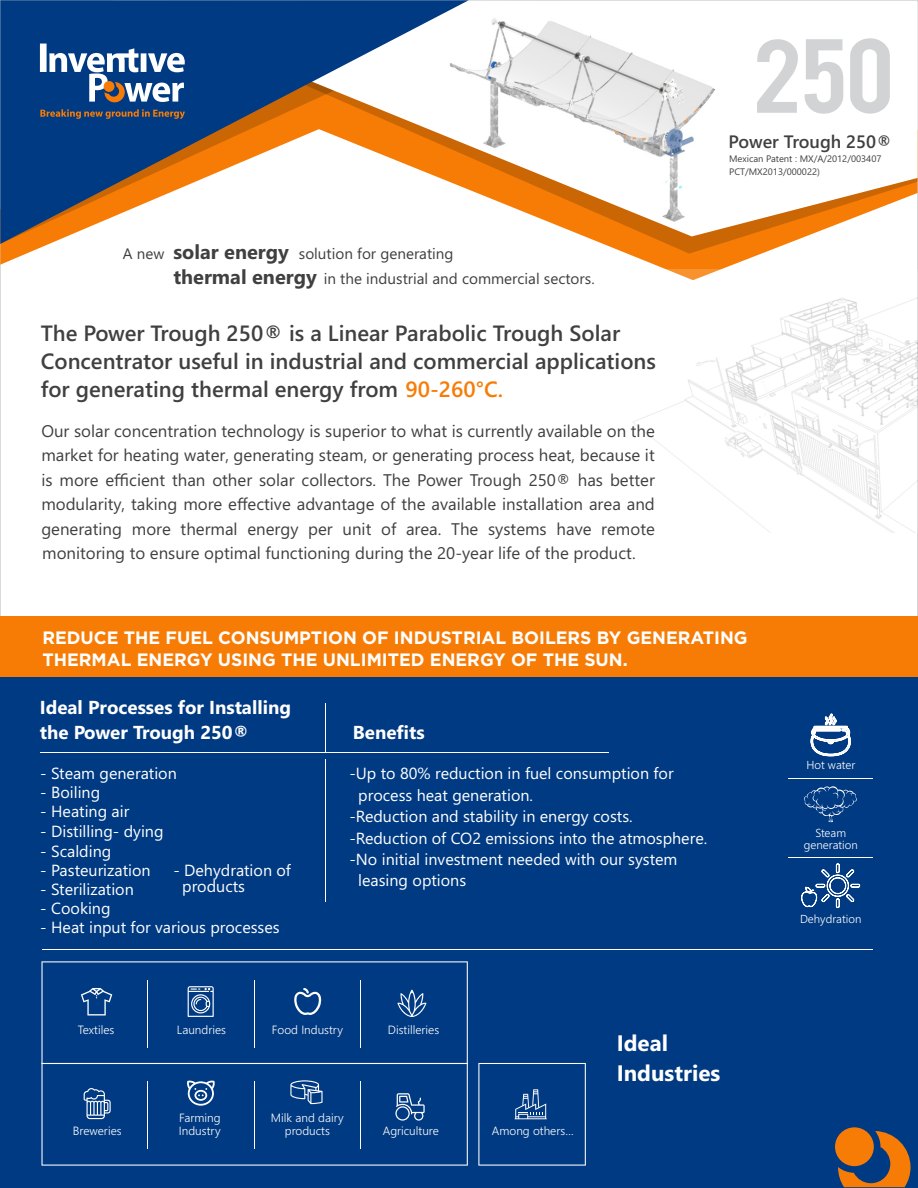
<style>
.page{position:relative;width:918px;height:1188px;background:#fff}
.page>*{position:absolute;margin:0;border:0;box-sizing:border-box;transform-origin:0 0}
.t1{font:82.65px "Bebas";color:#d1d3d4;scale:1.13 1}
.t2{font:700 22.35px/29.7px "Segoe UI";color:#fff}
.t3{font:600 22.05px/27.9px "Segoe UI";color:#404041}
.t4{font:700 19.95px "Segoe UI";color:#404041}
.t5{font:700 18.75px/24.9px "Segoe UI";color:#fff}
.t6{font:600 18px "Segoe UI";color:#404041}
.t7{font:700 17.85px/22.4px "Gotham";color:#fff}
.t8{font:16.8px/24.5px "Segoe UI";color:#404041;text-align:justify}
.t9{font:16.05px/21.5px "Segoe UI";color:#fefefe}
.t10{font:15.3px "Segoe UI";color:#404041}
.t11{font:300 12px/13.6px "Segoe UI";color:#fff}
.t12{font:300 11.55px/12.6px "Segoe UI";color:#fff;text-align:center}
.t13{font:9.45px/12.5px "Segoe UI";color:#404041}
.s1{font-weight:400;font-size:15.15px}
.s2{font-weight:700;font-size:19.95px}
.s3{color:#f77c06}
</style>
<div class="page">
<div style="left:0;top:616px;width:918px;height:61px;background:#f77c06"></div>
<svg style="left:0;top:244px;width:918px;height:36px"></svg>
<svg style="left:112px;top:0;width:806px;height:254px"></svg>
<div style="left:0;top:677px;width:918px;height:510px;background:#003a82"></div>
<hr style="left:325px;top:759px;width:1px;height:143px;background:#fff">
<hr style="left:40px;top:752px;width:569px;height:1px;background:#fff">
<hr style="left:325px;top:704px;width:1px;height:49px;background:#fff">
<svg style="left:41px;top:961px;width:427px;height:102px"></svg>
<hr style="left:255px;top:980px;width:1px;height:67px;background:#fff">
<hr style="left:147px;top:980px;width:1px;height:67px;background:#fff">
<hr style="left:361px;top:980px;width:1px;height:67px;background:#fff">
<svg style="left:41px;top:1063px;width:427px;height:103px"></svg>
<hr style="left:255px;top:1082px;width:1px;height:67px;background:#fff">
<hr style="left:147px;top:1082px;width:1px;height:67px;background:#fff">
<hr style="left:361px;top:1082px;width:1px;height:67px;background:#fff">
<hr style="left:42px;top:949px;width:831px;height:1px;background:#fff">
<svg style="left:811px;top:714px;width:40px;height:42px"></svg>
<svg style="left:804px;top:786px;width:53px;height:36px"></svg>
<svg style="left:801px;top:864px;width:59px;height:44px"></svg>
<hr style="left:789px;top:778px;width:84px;height:1px;background:#fff">
<hr style="left:789px;top:857px;width:84px;height:1px;background:#fff">
<svg style="left:838px;top:1131px;width:73px;height:56px"></svg>
<div style="left:835px;top:1127px;width:39px;height:39px;background:#f77c06;border-radius:50%"></div>
<svg style="left:0;top:0;width:469px;height:244px"></svg>
<svg style="left:40px;top:44px;width:145px;height:58px"></svg>
<svg style="left:40px;top:109px;width:145px;height:10px"></svg>
<div style="left:104px;top:81px;width:10px;height:11px;background:#f77c06;border-radius:50%"></div>
<svg style="left:81px;top:988px;width:31px;height:27px"></svg>
<svg style="left:188px;top:986px;width:26px;height:31px"></svg>
<svg style="left:293px;top:988px;width:29px;height:27px"></svg>
<svg style="left:398px;top:990px;width:28px;height:27px"></svg>
<svg style="left:84px;top:1088px;width:27px;height:31px"></svg>
<svg style="left:187px;top:1080px;width:28px;height:26px"></svg>
<svg style="left:290px;top:1080px;width:33px;height:24px"></svg>
<svg style="left:395px;top:1093px;width:30px;height:28px"></svg>
<svg style="left:478px;top:1063px;width:108px;height:103px"></svg>
<img style="left:621px;top:269px;width:297px;height:263px">
<img style="left:436px;top:13px;width:303px;height:210px">
<h1 class="t1" style="left:753px;top:36px;width:127px">250</h1>
<p class="t4" style="left:123px;top:245px;width:168px"><span class="s1">A new</span> solar energy</p>
<p class="t10" style="left:173px;top:273px;width:423px"><span class="s2">thermal energy</span> in the industrial and commercial sectors.</p>
<p class="t10" style="left:299px;top:248px;width:156px">solution for generating</p>
<h3 class="t3" style="left:41px;top:321px;width:617px">The Power Trough 250® is a Linear Parabolic Trough Solar<br>Concentrator useful in industrial and commercial applications for generating thermal energy from <span class="s3">90-260°C.</span></h3>
<p class="t8" style="left:41px;top:420px;width:615px">Our solar concentration technology is superior to what is currently available on the market for heating water, generating steam, or generating process heat, because it is more efficient than other solar collectors. The Power Trough 250® has better modularity, taking more effective advantage of the available installation area and generating more thermal energy per unit of area. The systems have remote monitoring to ensure optimal functioning during the 20-year life of the product.</p>
<p class="t6" style="left:729px;top:135px;width:165px">Power Trough 250®</p>
<p class="t13" style="left:729px;top:154px;width:154px">Mexican Patent : MX/A/2012/003407<br>PCT/MX2013/000022)</p>
<p class="t7" style="left:42px;top:627px;width:707px">REDUCE THE FUEL CONSUMPTION OF INDUSTRIAL BOILERS BY GENERATING<br>THERMAL ENERGY USING THE UNLIMITED ENERGY OF THE SUN.</p>
<p class="t5" style="left:40px;top:697px;width:253px">Ideal Processes for Installing the Power Trough 250®</p>
<p class="t9" style="left:40px;top:764px;width:138px">- Steam generation</p>
<p class="t9" style="left:40px;top:783px;width:61px">- Boiling</p>
<p class="t9" style="left:40px;top:803px;width:91px">- Heating air</p>
<p class="t9" style="left:40px;top:822px;width:125px">- Distilling- dying</p>
<p class="t9" style="left:40px;top:842px;width:72px">- Scalding</p>
<p class="t9" style="left:40px;top:861px;width:112px">- Pasteurization</p>
<p class="t9" style="left:40px;top:880px;width:95px">- Sterilization</p>
<p class="t9" style="left:40px;top:899px;width:72px">- Cooking</p>
<p class="t9" style="left:40px;top:918px;width:241px">- Heat input for various processes</p>
<p class="t5" style="left:353px;top:722px;width:73px">Benefits</p>
<p class="t9" style="left:358px;top:764px;width:317px;text-indent:-9px">-Up to 80% reduction in fuel consumption for process heat generation.</p>
<p class="t9" style="left:349px;top:807px;width:285px">- Reduction and stability in energy costs.</p>
<p class="t9" style="left:349px;top:829px;width:359px">- Reduction of CO2 emissions into the atmosphere.</p>
<p class="t9" style="left:358px;top:850px;width:321px;text-indent:-9px">- No initial investment needed with our system leasing options</p>
<p class="t9" style="left:182px;top:863px;width:110px;line-height:16.5px;text-indent:-9px">- Dehydration of products</p>
<p class="t11" style="left:78px;top:1024px;width:38px">Textiles</p>
<p class="t11" style="left:177px;top:1024px;width:51px">Laundries</p>
<p class="t11" style="left:272px;top:1024px;width:73px">Food Industry</p>
<p class="t11" style="left:388px;top:1024px;width:53px">Distilleries</p>
<p class="t11" style="left:73px;top:1125px;width:50px">Breweries</p>
<p class="t11" style="left:179px;top:1112px;width:43px">Farming<br>Industry</p>
<p class="t11" style="left:271px;top:1112px;width:74px;text-align:center">Milk and dairy products</p>
<p class="t11" style="left:383px;top:1126px;width:58px">Agriculture</p>
<p class="t11" style="left:492px;top:1126px;width:83px">Among others…</p>
<h2 class="t2" style="left:617px;top:1030px;width:105px">Ideal<br>Industries</h2>
<p class="t12" style="left:806px;top:760px;width:50px">Hot water</p>
<p class="t12" style="left:804px;top:827px;width:55px">Steam generation</p>
<p class="t12" style="left:800px;top:914px;width:63px">Dehydration</p>
</div>
